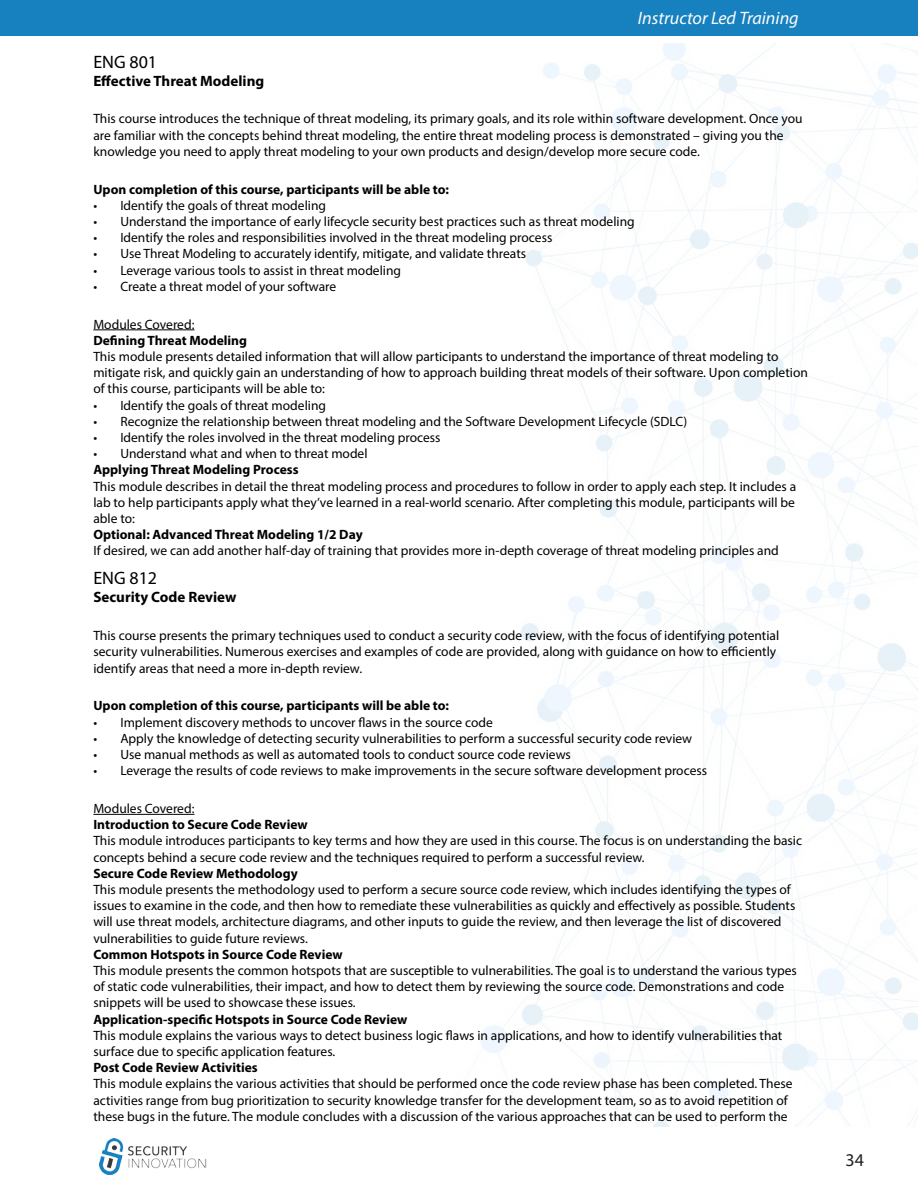
<style>
.page{position:relative;width:918px;height:1188px;background:#fff}
.page>*{position:absolute;margin:0;border:0;box-sizing:border-box;transform-origin:0 0}
.t1{font:italic 18px "Myriad Pro";color:#fdfdfd}
.t2{font:18px "Myriad Pro";color:#000}
.t3{font:18px "Myriad Pro";color:#231f20}
.t4{font:700 15px "Myriad Pro";color:#000}
.t5{font:13.5px/16.2px "Myriad Pro";color:#000}
.t6{font:700 13.5px "Myriad Pro";color:#000}
</style>
<div class="page">
<img style="left:99px;top:1139px;width:108px;height:35px">
<img style="left:480px;top:44px;width:438px;height:1082px">
<div style="left:0;top:0;width:918px;height:36px;background:#1780bf"></div>
<hr style="left:93px;top:330px;width:102px;height:1px;background:#000">
<hr style="left:93px;top:814px;width:102px;height:1px;background:#000">
<h1 class="t1" style="left:638px;top:6px;width:162px">Instructor Led Training</h1>
<h1 class="t2" style="left:93px;top:50px;width:65px">ENG 801</h1>
<p class="t4" style="left:93px;top:71px;width:172px">Effective Threat Modeling</p>
<p class="t5" style="left:93px;top:110px;width:711px">This course introduces the technique of threat modeling, its primary goals, and its role within software development. Once you are familiar with the concepts behind threat modeling, the entire threat modeling process is demonstrated – giving you the knowledge you need to apply threat modeling to your own products and design/develop more secure code.</p>
<p class="t6" style="left:93px;top:180px;width:357px">Upon completion of this course, participants will be able to:</p>
<p class="t5" style="left:93px;top:197px;width:234px">• Identify the goals of threat modeling</p>
<p class="t5" style="left:93px;top:213px;width:543px">• Understand the importance of early lifecycle security best practices such as threat modeling</p>
<p class="t5" style="left:93px;top:229px;width:461px">• Identify the roles and responsibilities involved in the threat modeling process</p>
<p class="t5" style="left:93px;top:245px;width:434px">• Use Threat Modeling to accurately identify, mitigate, and validate threats</p>
<p class="t5" style="left:93px;top:262px;width:309px">• Leverage various tools to assist in threat modeling</p>
<p class="t5" style="left:93px;top:278px;width:244px">• Create a threat model of your software</p>
<p class="t5" style="left:93px;top:316px;width:103px">Modules Covered:</p>
<p class="t6" style="left:93px;top:331px;width:155px">Defining Threat Modeling</p>
<p class="t5" style="left:93px;top:348px;width:716px">This module presents detailed information that will allow participants to understand the importance of threat modeling to mitigate risk, and quickly gain an understanding of how to approach building threat models of their software. Upon completion of this course, participants will be able to:</p>
<p class="t5" style="left:93px;top:397px;width:234px">• Identify the goals of threat modeling</p>
<p class="t5" style="left:93px;top:413px;width:595px">• Recognize the relationship between threat modeling and the Software Development Lifecycle (SDLC)</p>
<p class="t5" style="left:93px;top:429px;width:349px">• Identify the roles involved in the threat modeling process</p>
<p class="t5" style="left:93px;top:445px;width:276px">• Understand what and when to threat model</p>
<p class="t6" style="left:93px;top:461px;width:207px">Applying Threat Modeling Process</p>
<p class="t5" style="left:93px;top:478px;width:704px;text-align:justify">This module describes in detail the threat modeling process and procedures to follow in order to apply each step. It includes a lab to help participants apply what they’ve learned in a real-world scenario. After completing this module, participants will be able to:</p>
<p class="t6" style="left:93px;top:526px;width:271px">Optional: Advanced Threat Modeling 1/2 Day</p>
<p class="t5" style="left:93px;top:542px;width:687px">If desired, we can add another half-day of training that provides more in-depth coverage of threat modeling principles and</p>
<h1 class="t2" style="left:93px;top:567px;width:65px">ENG 812</h1>
<p class="t4" style="left:93px;top:588px;width:145px">Security Code Review</p>
<p class="t5" style="left:93px;top:627px;width:687px">This course presents the primary techniques used to conduct a security code review, with the focus of identifying potential security vulnerabilities. Numerous exercises and examples of code are provided, along with guidance on how to efficiently identify areas that need a more in-depth review.</p>
<p class="t6" style="left:93px;top:697px;width:357px">Upon completion of this course, participants will be able to:</p>
<p class="t5" style="left:93px;top:714px;width:401px">• Implement discovery methods to uncover flaws in the source code</p>
<p class="t5" style="left:93px;top:730px;width:600px">• Apply the knowledge of detecting security vulnerabilities to perform a successful security code review</p>
<p class="t5" style="left:93px;top:746px;width:479px">• Use manual methods as well as automated tools to conduct source code reviews</p>
<p class="t5" style="left:93px;top:762px;width:615px">• Leverage the results of code reviews to make improvements in the secure software development process</p>
<p class="t5" style="left:93px;top:800px;width:103px">Modules Covered:</p>
<p class="t6" style="left:93px;top:816px;width:216px">Introduction to Secure Code Review</p>
<p class="t5" style="left:93px;top:833px;width:710px">This module introduces participants to key terms and how they are used in this course. The focus is on understanding the basic concepts behind a secure code review and the techniques required to perform a successful review.</p>
<p class="t6" style="left:93px;top:864px;width:206px">Secure Code Review Methodology</p>
<p class="t5" style="left:93px;top:881px;width:704px">This module presents the methodology used to perform a secure source code review, which includes identifying the types of issues to examine in the code, and then how to remediate these vulnerabilities as quickly and effectively as possible. Students will use threat models, architecture diagrams, and other inputs to guide the review, and then leverage the list of discovered vulnerabilities to guide future reviews.</p>
<p class="t6" style="left:93px;top:945px;width:251px">Common Hotspots in Source Code Review</p>
<p class="t5" style="left:93px;top:962px;width:705px">This module presents the common hotspots that are susceptible to vulnerabilities. The goal is to understand the various types of static code vulnerabilities, their impact, and how to detect them by reviewing the source code. Demonstrations and code snippets will be used to showcase these issues.</p>
<p class="t6" style="left:93px;top:1010px;width:316px">Application-specific Hotspots in Source Code Review</p>
<p class="t5" style="left:93px;top:1027px;width:691px">This module explains the various ways to detect business logic flaws in applications, and how to identify vulnerabilities that surface due to specific application features.</p>
<p class="t6" style="left:93px;top:1059px;width:166px">Post Code Review Activities</p>
<p class="t5" style="left:93px;top:1076px;width:701px">This module explains the various activities that should be performed once the code review phase has been completed. These activities range from bug prioritization to security knowledge transfer for the development team, so as to avoid repetition of these bugs in the future. The module concludes with a discussion of the various approaches that can be used to perform the</p>
<h1 class="t3" style="left:846px;top:1148px;width:20px">34</h1>
</div>
